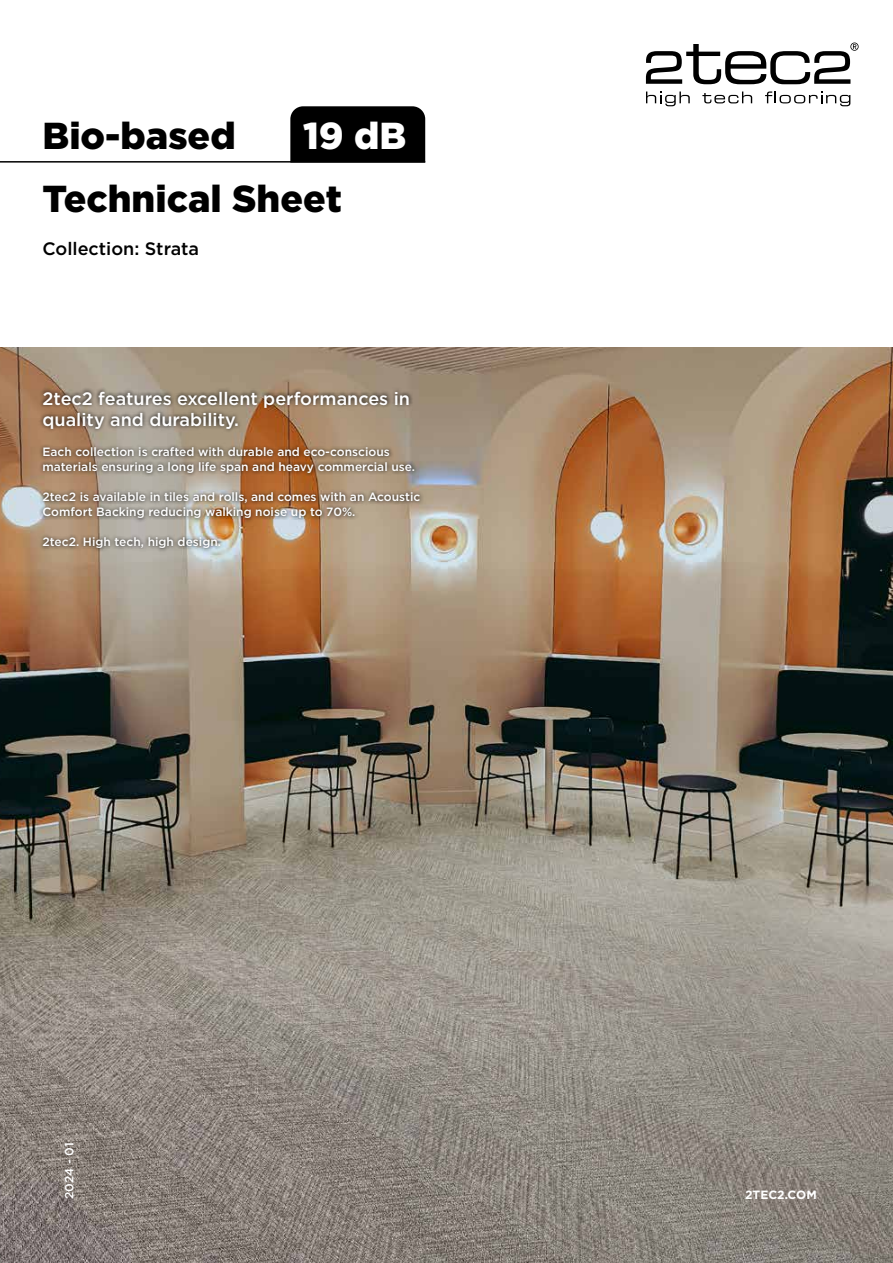
<style>
.page{position:relative;width:893px;height:1263px;background:#fff}
.page>*{position:absolute;margin:0;border:0;box-sizing:border-box;transform-origin:0 0}
.t1{font:900 37.5px "Gotham";color:#000}
.t2{font:900 37.5px "Gotham";color:#fff}
.t3{font:500 18px/21.6px "Gotham";color:#fff}
.t4{font:500 18px "Gotham";color:#000}
.t5{font:500 12px/15px "Gotham";color:#fff}
.t6{font:700 12px "Gotham";color:#fff}
</style>
<div class="page">
<svg style="left:646px;top:43px;width:213px;height:41px"></svg>
<svg style="left:646px;top:92px;width:44px;height:14px"></svg>
<svg style="left:702px;top:92px;width:50px;height:11px"></svg>
<svg style="left:765px;top:92px;width:85px;height:14px"></svg>
<hr style="left:0;top:161px;width:425px;height:2px;background:#000">
<div style="left:290px;top:106px;width:135px;height:57px;background:#000"></div>
<img style="left:0;top:348px;width:893px;height:915px">
<div style="left:39px;top:387px;width:385px;height:165px;background:#000;opacity:.9"></div>
<h1 class="t1" style="left:43px;top:110px;width:195px">Bio-based</h1>
<h1 class="t2" style="left:303px;top:110px;width:105px">19 dB</h1>
<h1 class="t1" style="left:43px;top:172px;width:301px">Technical Sheet</h1>
<h2 class="t4" style="left:43px;top:237px;width:158px">Collection: Strata</h2>
<h2 class="t3" style="left:43px;top:387px;width:369px">2tec2 features excellent performances in quality and durability.</h2>
<p class="t5" style="left:43px;top:444px;width:374px">Each collection is crafted with durable and eco-conscious materials ensuring a long life span and heavy commercial use.</p>
<p class="t5" style="left:43px;top:489px;width:379px">2tec2 is available in tiles and rolls, and comes with an Acoustic<br>Comfort Backing reducing walking noise up to 70%.</p>
<p class="t5" style="left:43px;top:534px;width:180px">2tec2. High tech, high design.</p>
<p class="t5" style="left:61px;top:1199px;width:58px;rotate:-90deg">2024 - 01</p>
<p class="t6" style="left:745px;top:1187px;width:73px">2TEC2.COM</p>
</div>
